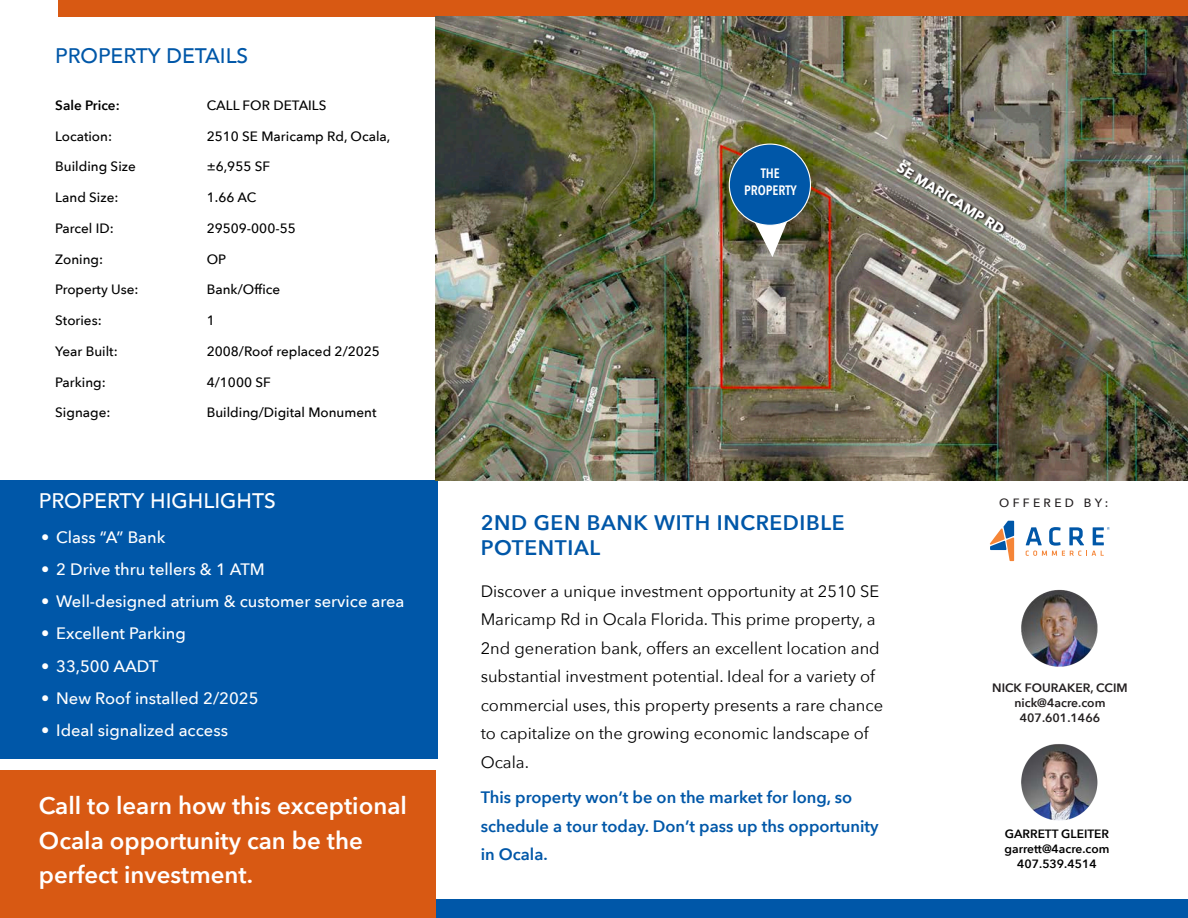
<style>
.page{position:relative;width:1188px;height:918px;background:#fff}
.page>*{position:absolute;margin:0;border:0;box-sizing:border-box;transform-origin:0 0}
.t1{font:600 24px/34.2px "Avenir Next";color:#fff}
.t2{font:600 21px "Avenir Next";letter-spacing:.03em;color:#0057a8}
.t3{font:500 21px "Avenir";color:#fff}
.t4{font:500 21px "Avenir";color:#0057a8}
.t5{font:16.5px/28.5px "Avenir Next";color:#000}
.t6{font:500 16.5px "Avenir Next";color:#fff}
.t7{font:600 16.5px/28.5px "Avenir Next";color:#0057a8}
.t8{font:500 16.5px "Avenir Next";color:#fdfdfd}
.t9{font:700 13.95px "Avenir Next";color:#fff}
.t10{font:600 13.65px "Avenir Next Condensed";color:#fff}
.t11{font:500 13.5px "Avenir Next";color:#000}
.t12{font:600 13.5px "Avenir Next";color:#000}
.t13{font:600 12.15px "Avenir Next";color:#231f20}
.t14{font:600 12px "Avenir Next";color:#000}
.t15{font:500 12px "Avenir Next";letter-spacing:.28em;color:#231f20}
</style>
<div class="page">
<div style="left:0;top:481px;width:437px;height:278px;background:#0057a8"></div>
<svg style="left:990px;top:521px;width:24px;height:40px"></svg>
<svg style="left:1026px;top:527px;width:84px;height:29px"></svg>
<div style="left:434px;top:900px;width:754px;height:18px;background:#0057a8"></div>
<div style="left:0;top:770px;width:435px;height:148px;background:#d85913"></div>
<img style="left:1021px;top:590px;width:77px;height:77px">
<img style="left:1021px;top:744px;width:77px;height:77px">
<div style="left:58px;top:0;width:1130px;height:16px;background:#d85913"></div>
<img style="left:435px;top:16px;width:753px;height:465px">
<svg style="left:753px;top:221px;width:35px;height:36px"></svg>
<div style="left:729px;top:144px;width:82px;height:81px;background:#0057a8;border-radius:50%"></div>
<div style="left:729px;top:144px;width:82px;height:82px;border:1px solid #fff;border-radius:50%"></div>
<svg style="left:896px;top:163px;width:111px;height:73px;background:#797460"></svg>
<p class="t4" style="left:55px;top:38px;width:194px">PROPERTY DETAILS</p>
<p class="t12" style="left:55px;top:94px;width:66px">Sale Price:</p>
<p class="t11" style="left:207px;top:94px;width:121px">CALL FOR DETAILS</p>
<p class="t11" style="left:55px;top:124px;width:58px">Location:</p>
<p class="t11" style="left:207px;top:124px;width:185px">2510 SE Maricamp Rd, Ocala,</p>
<p class="t11" style="left:55px;top:155px;width:82px">Building Size</p>
<p class="t11" style="left:207px;top:155px;width:65px">±6,955 SF</p>
<p class="t11" style="left:55px;top:186px;width:65px">Land Size:</p>
<p class="t11" style="left:207px;top:186px;width:51px">1.66 AC</p>
<p class="t11" style="left:55px;top:217px;width:60px">Parcel ID:</p>
<p class="t11" style="left:207px;top:217px;width:90px">29509-000-55</p>
<p class="t11" style="left:55px;top:247px;width:49px">Zoning:</p>
<p class="t11" style="left:207px;top:247px;width:21px">OP</p>
<p class="t11" style="left:55px;top:278px;width:85px">Property Use:</p>
<p class="t11" style="left:207px;top:278px;width:75px">Bank/Office</p>
<p class="t11" style="left:55px;top:309px;width:48px">Stories:</p>
<p class="t11" style="left:207px;top:309px;width:10px">1</p>
<p class="t11" style="left:55px;top:340px;width:64px">Year Built:</p>
<p class="t11" style="left:207px;top:340px;width:175px">2008/Roof replaced 2/2025</p>
<p class="t11" style="left:55px;top:370px;width:52px">Parking:</p>
<p class="t11" style="left:207px;top:370px;width:66px">4/1000 SF</p>
<p class="t11" style="left:55px;top:401px;width:57px">Signage:</p>
<p class="t11" style="left:207px;top:401px;width:171px">Building/Digital Monument</p>
<p class="t3" style="left:39px;top:483px;width:238px">PROPERTY HIGHLIGHTS</p>
<p class="t6" style="left:41px;top:523px;width:126px">• Class “A” Bank</p>
<p class="t6" style="left:41px;top:555px;width:225px">• 2 Drive thru tellers &amp; 1 ATM</p>
<p class="t6" style="left:41px;top:587px;width:365px">• Well-designed atrium &amp; customer service area</p>
<p class="t6" style="left:41px;top:620px;width:146px">• Excellent Parking</p>
<p class="t6" style="left:41px;top:652px;width:119px">• 33,500 AADT</p>
<p class="t8" style="left:41px;top:684px;width:219px">• New Roof installed 2/2025</p>
<p class="t8" style="left:41px;top:716px;width:188px">• Ideal signalized access</p>
<p class="t1" style="left:39px;top:788px;width:370px">Call to learn how this exceptional<br>Ocala opportunity can be the perfect investment.</p>
<p class="t10" style="left:761px;top:161px;width:21px">THE</p>
<p class="t10" style="left:744px;top:179px;width:54px">PROPERTY</p>
<p class="t9" style="left:905px;top:156px;width:124px;rotate:32deg">SE MARICAMP RD</p>
<p class="t2" style="left:481px;top:504px;width:365px">2ND GEN BANK WITH INCREDIBLE</p>
<p class="t2" style="left:481px;top:530px;width:121px">POTENTIAL</p>
<p class="t5" style="left:481px;top:576px;width:404px">Discover a unique investment opportunity at 2510 SE Maricamp Rd in Ocala Florida. This prime property, a 2nd generation bank, offers an excellent location and substantial investment potential. Ideal for a variety of commercial uses, this property presents a rare chance to capitalize on the growing economic landscape of Ocala.</p>
<p class="t7" style="left:481px;top:783px;width:399px">This property won’t be on the market for long, so schedule a tour today. Don’t pass up ths opportunity in Ocala.</p>
<p class="t15" style="left:999px;top:493px;width:111px">OFFERED BY:</p>
<p class="t13" style="left:992px;top:677px;width:137px">NICK FOURAKER, CCIM</p>
<p class="t13" style="left:1014px;top:692px;width:92px">nick@4acre.com</p>
<p class="t13" style="left:1020px;top:707px;width:82px">407.601.1466</p>
<p class="t14" style="left:1005px;top:824px;width:106px">GARRETT GLEITER</p>
<p class="t14" style="left:1004px;top:839px;width:106px">garrett@4acre.com</p>
<p class="t14" style="left:1017px;top:854px;width:81px">407.539.4514</p>
</div>
